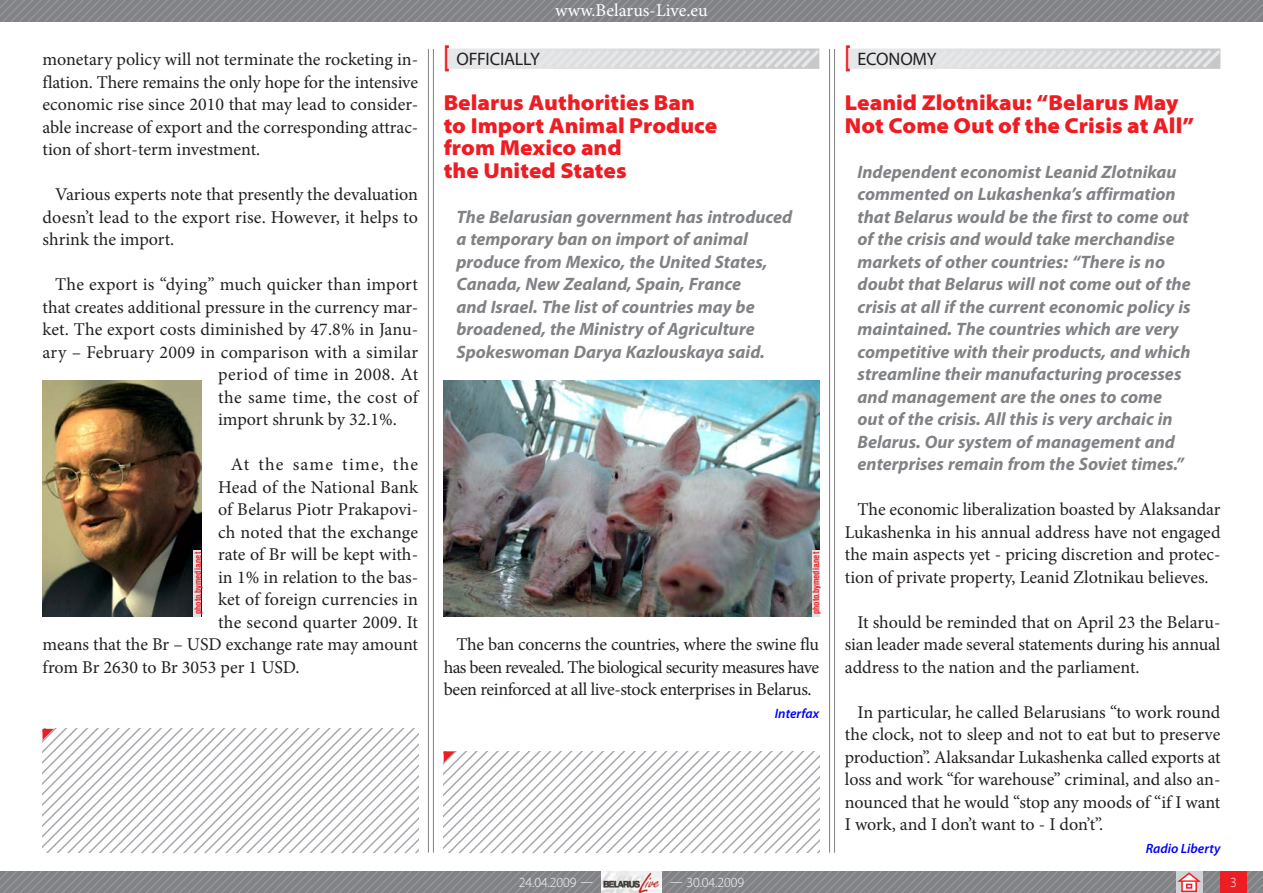
<style>
.page{position:relative;width:1263px;height:893px;background:#fff}
.page>*{position:absolute;margin:0;border:0;box-sizing:border-box;transform-origin:0 0}
.t1{font:900 semi-expanded 21.75px/22.5px "Myriad Pro";color:#ee1d23}
.t2{font:18.15px "Myriad Pro";letter-spacing:-.015em;color:#231f20}
.t3{font:18px/22.5px "Minion Pro";color:#231f20;text-align:justify}
.t4{font:italic 700 18px/22.5px "Myriad Pro";color:#808285}
.t5{font:18px "Minion Pro";letter-spacing:.025em;color:#231f20}
.t6{font:18px "Minion Pro";letter-spacing:.02em;color:#231f20}
.t7{font:18px "Minion Pro";color:#fff}
.t8{font:18px "Minion Pro";letter-spacing:.065em;color:#231f20}
.t9{font:300 semi-expanded 13.95px "Myriad Pro";color:#fff;scale:.9 1}
.t10{font:italic 600 13.5px "Myriad Pro";color:#00f}
.t11{font:700 9px "Helios Cond C";color:#ee1d23}
.s1{font-weight:700;font-size:32.7px;color:#ee1d23}
</style>
<div class="page">
<svg style="left:446px;top:48px;width:374px;height:21px;background:#dedfe1"></svg>
<svg style="left:847px;top:48px;width:374px;height:21px;background:#dedfe1"></svg>
<svg style="left:43px;top:729px;width:375px;height:124px"></svg>
<svg style="left:444px;top:751px;width:375px;height:102px"></svg>
<img style="left:43px;top:380px;width:158px;height:236px">
<img style="left:444px;top:380px;width:375px;height:236px">
<div style="left:194px;top:550px;width:7px;height:66px;background:#e1e2e4"></div>
<div style="left:812px;top:550px;width:7px;height:66px;background:#e1e2e4"></div>
<svg style="left:0;top:0;width:1263px;height:21px;background:#848689"></svg>
<svg style="left:0;top:871px;width:1263px;height:22px;background:#8c888b"></svg>
<hr style="left:834px;top:49px;width:1px;height:804px;background:#808285">
<hr style="left:829px;top:49px;width:1px;height:804px;background:#808285">
<hr style="left:433px;top:49px;width:1px;height:804px;background:#808285">
<hr style="left:428px;top:49px;width:1px;height:804px;background:#808285">
<p class="t7" style="left:555px;top:-2px;width:154px">www.Belarus-Live.eu</p>
<p class="t2" style="left:444px;top:48px;width:98px"><span class="s1">[</span> OFFICIALLY</p>
<p class="t1" style="left:444px;top:91px;width:275px">Belarus Authorities Ban to Import Animal Produce from Mexico and<br>the United States</p>
<p class="t4" style="left:456px;top:205px;width:337px">The Belarusian government has introduced a temporary ban on import of animal produce from Mexico, the United States, Canada, New Zealand, Spain, France<br>and Israel. The list of countries may be broadened, the Ministry of Agriculture Spokeswoman Darya Kazlouskaya said.</p>
<p class="t3" style="left:43px;top:48px;width:377px">monetary policy will not terminate the rocketing in&shy;flation. There remains the only hope for the intensive economic rise since 2010 that may lead to consider&shy;able increase of export and the corresponding attrac&shy;tion of short-term investment.</p>
<p class="t3" style="left:43px;top:183px;width:377px;text-indent:13px">Various experts note that presently the devaluation doesn’t lead to the export rise. However, it helps to shrink the import.</p>
<p class="t3" style="left:55px;top:273px;width:364px">The export is “dying” much quicker than import</p>
<p class="t3" style="left:43px;top:296px;width:377px">that creates additional pressure in the currency mar-</p>
<p class="t3" style="left:43px;top:318px;width:377px">ket. The export costs diminished by 47.8% in Janu-</p>
<p class="t6" style="left:43px;top:340px;width:377px">ary – February 2009 in comparison with a similar</p>
<p class="t5" style="left:218px;top:362px;width:202px">period of time in 2008. At</p>
<p class="t5" style="left:218px;top:385px;width:202px">the same time, the cost of</p>
<p class="t3" style="left:218px;top:408px;width:180px">import shrunk by 32.1%.</p>
<p class="t8" style="left:231px;top:452px;width:189px">At the same time, the</p>
<p class="t3" style="left:218px;top:476px;width:202px">Head of the National Bank</p>
<p class="t3" style="left:218px;top:498px;width:201px">of Belarus Piotr Prakapovi-</p>
<p class="t3" style="left:218px;top:521px;width:201px">ch noted that the exchange</p>
<p class="t3" style="left:218px;top:543px;width:201px">rate of Br will be kept with-</p>
<p class="t3" style="left:218px;top:566px;width:202px">in 1% in relation to the bas-</p>
<p class="t3" style="left:218px;top:588px;width:201px">ket of foreign currencies in</p>
<p class="t3" style="left:218px;top:611px;width:201px">the second quarter 2009. It</p>
<p class="t3" style="left:43px;top:633px;width:377px">means that the Br – USD exchange rate may amount</p>
<p class="t3" style="left:43px;top:656px;width:259px">from Br 2630 to Br 3053 per 1 USD.</p>
<p class="t11" style="left:192px;top:614px;width:64px;rotate:-90deg">photo.bymedia.net</p>
<p class="t11" style="left:811px;top:614px;width:64px;rotate:-90deg">photo.bymedia.net</p>
<p class="t3" style="left:444px;top:633px;width:377px;text-indent:13px">The ban concerns the countries, where the swine flu has been revealed. The biological security measures have been reinforced at all live-stock enterprises in Belarus.</p>
<p class="t10" style="left:775px;top:704px;width:46px">Interfax</p>
<p class="t9" style="left:519px;top:874px;width:84px">24.04.2009 —</p>
<p class="t9" style="left:670px;top:874px;width:84px">— 30.04.2009</p>
<p class="t2" style="left:845px;top:48px;width:93px"><span class="s1">[</span> ECONOMY</p>
<p class="t1" style="left:845px;top:91px;width:351px">Leanid Zlotnikau: “Belarus May<br>Not Come Out of the Crisis at All”</p>
<p class="t4" style="left:857px;top:160px;width:335px">Independent economist Leanid Zlotnikau commented on Lukashenka’s affirmation that Belarus would be the first to come out of the crisis and would take merchandise markets of other countries: “There is no doubt that Belarus will not come out of the crisis at all if the current economic policy is maintained. The countries which are very competitive with their products, and which streamline their manufacturing processes and management are the ones to come out of the crisis. All this is very archaic in Belarus. Our system of management and enterprises remain from the Soviet times.”</p>
<p class="t3" style="left:845px;top:498px;width:377px;text-indent:13px">The economic liberalization boasted by Alaksandar Lukashenka in his annual address have not engaged the main aspects yet - pricing discretion and protec&shy;tion of private property, Leanid Zlotnikau believes.</p>
<p class="t3" style="left:845px;top:611px;width:377px;text-indent:13px">It should be reminded that on April 23 the Belaru&shy;sian leader made several statements during his annual address to the nation and the parliament.</p>
<p class="t3" style="left:845px;top:701px;width:377px;text-indent:13px">In particular, he called Belarusians “to work round the clock, not to sleep and not to eat but to preserve production”. Alaksandar Lukashenka called exports at loss and work “for warehouse” criminal, and also an&shy;nounced that he would “stop any moods of “if I want I work, and I don’t want to - I don’t”.</p>
<p class="t10" style="left:1146px;top:839px;width:76px">Radio Liberty</p>
<p class="t9" style="left:1230px;top:874px;width:9px">3</p>
</div>
